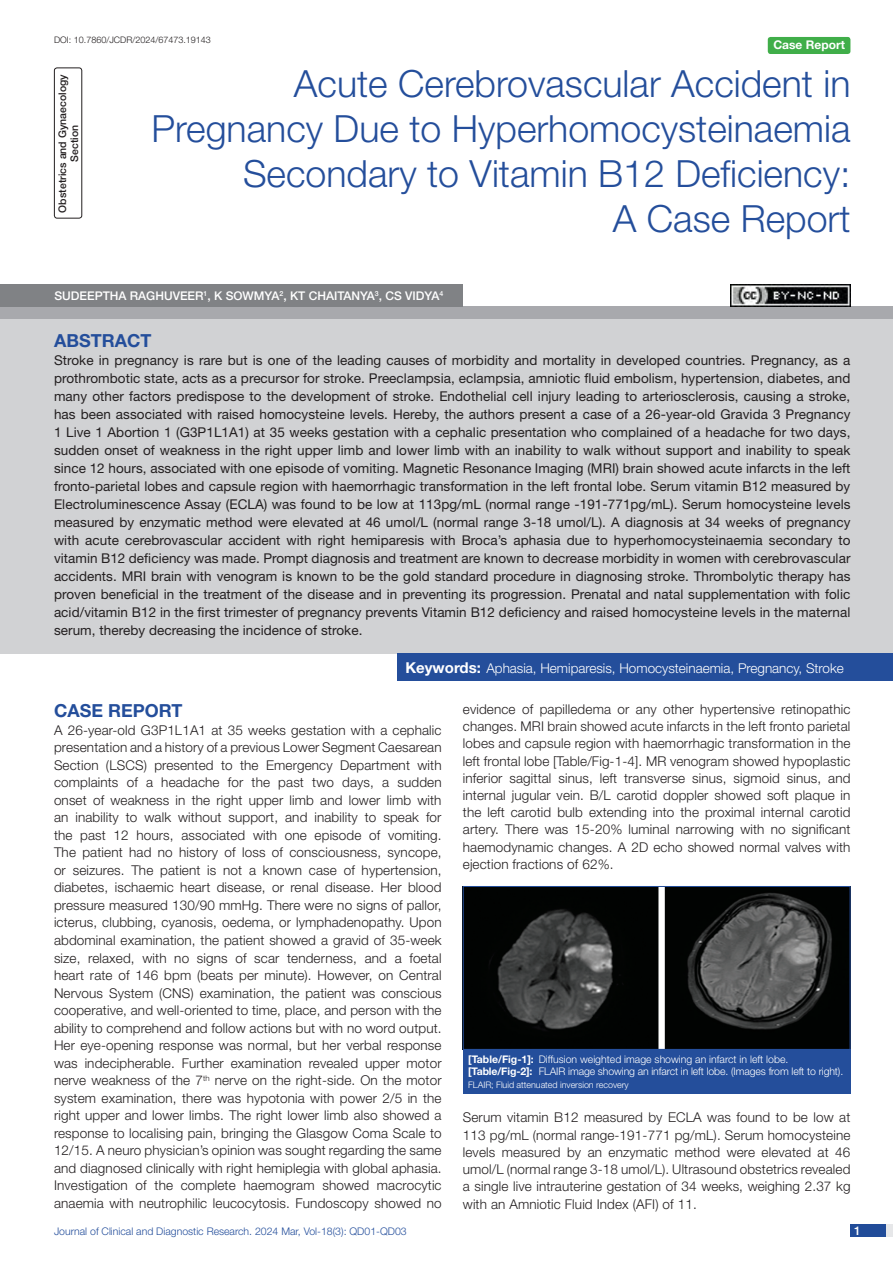
<style>
.page{position:relative;width:893px;height:1263px;background:#fff}
.page>*{position:absolute;margin:0;border:0;box-sizing:border-box;transform-origin:0 0}
.t1{font:300 37.5px/45px "Helvetica Neue";color:#244e9b;text-align:right}
.Heading{font:700 18px "Helvetica Neue";color:#244e9b}
.Abstract_head{font:700 18px "Helvetica Neue";color:#244e9b}
.Body_text{font:300 13.5px/17.5px "Helvetica Neue";letter-spacing:.01em;color:#231f20;text-align:justify}
.Abstract_Text{font:13.5px/18px "Helvetica Neue";letter-spacing:.005em;color:#231f20;text-align:justify}
.Key_words{font:300 13.5px "Helvetica Neue";color:#fff}
.Author{font:500 12px "Helvetica Neue";color:#fff}
.t2{font:700 12px "Helvetica Neue";color:#fff}
.TABLE_FIG{font:300 10.5px "Helvetica Neue";letter-spacing:-.01em;color:#fff}
.t3{font:300 10.5px "Helvetica Neue";color:#244e9b}
.section{font:500 10.5px/12px "Helvetica Neue";color:#231f20;text-align:center}
.TABLE_FIG-2{font:300 9px "Helvetica Neue";letter-spacing:-.005em;color:#fff}
.DOI{font:300 9px "Helvetica Neue";color:#231f20}
.s1{font-weight:700;font-size:15px}
.s2{font-weight:700}
</style>
<div class="page">
<div style="left:850px;top:1224px;width:43px;height:13px;background:#e6e7e9"></div>
<div style="left:850px;top:1224px;width:35px;height:13px;background:#214c99"></div>
<div style="left:54px;top:68px;width:28px;height:151px;border:1px solid #231f20;border-radius:3px"></div>
<div style="left:768px;top:37px;width:82px;height:17px;background:#40ae49;border-radius:3px"></div>
<div style="left:0;top:307px;width:893px;height:12px;background:#a8a9ad"></div>
<div style="left:0;top:284px;width:463px;height:23px;background:#808285"></div>
<div style="left:0;top:319px;width:893px;height:334px;background:#d1d2d4"></div>
<div style="left:397px;top:653px;width:496px;height:28px;background:#244e9b"></div>
<img style="left:465px;top:888px;width:383px;height:160px">
<div style="left:463px;top:886px;width:387px;height:164px;border:1px solid #244e9b"></div>
<div style="left:463px;top:1049px;width:387px;height:44px;background:#244e9b"></div>
<img style="left:730px;top:284px;width:120px;height:23px">
<p class="DOI" style="left:54px;top:35px;width:158px">DOI: 10.7860/JCDR/2024/67473.19143</p>
<p class="section" style="left:56px;top:212px;width:139px;rotate:-90deg">OBSTETRICS AND GYNAECOLOGY<br>SECTION</p>
<p class="t1" style="left:152px;top:60px;width:700px">Acute Cerebrovascular Accident in<br>Pregnancy Due to Hyperhomocysteinaemia<br>Secondary to Vitamin B12 Deficiency:<br>A Case Report</p>
<p class="t2" style="left:773px;top:37px;width:73px">Case Report</p>
<p class="Author" style="left:54px;top:289px;width:390px">SUDEEPTHA RAG HUVEER<sup>1</sup>, K SOWMYA<sup>2</sup>, KT CHAITANYA<sup>3</sup>, CS VIDYA<sup>4</sup></p>
<p class="Abstract_head" style="left:54px;top:329px;width:99px">ABSTRACT</p>
<p class="Abstract_Text" style="left:54px;top:351px;width:798px">Stroke in pregnancy is rare but is one of the leading causes of morbidity and mortality in developed countries. Pregnancy, as a prothrombotic state, acts as a precursor for stroke. Preeclampsia, eclampsia, amniotic fluid embolism, hypertension, diabetes, and many other factors predispose to the development of stroke. Endothelial cell injury leading to arteriosclerosis, causing a stroke, has been associated with raised homocysteine levels. Hereby, the authors present a case of a 26-year-old Gravida 3 Pregnancy 1 Live 1 Abortion 1 (G3P1L1A1) at 35 weeks gestation with a cephalic presentation who complained of a headache for two days, sudden onset of weakness in the right upper limb and lower limb with an inability to walk without support and inability to speak since 12 hours, associated with one episode of vomiting. Magnetic Resonance Imaging (MRI) brain showed acute infarcts in the left fronto-parietal lobes and capsule region with haemorrhagic transformation in the left frontal lobe. Serum vitamin B12 measured by Electroluminescence Assay (ECLA) was found to be low at 113pg/mL (normal range -191-771pg/mL). Serum homocysteine levels measured by enzymatic method were elevated at 46 umol/L (normal range 3-18 umol/L). A diagnosis at 34 weeks of pregnancy with acute cerebrovascular accident with right hemiparesis with Broca’s aphasia due to hyperhomocysteinaemia secondary to vitamin B12 deficiency was made. Prompt diagnosis and treatment are known to decrease morbidity in women with cerebrovascular accidents. MRI brain with venogram is known to be the gold standard procedure in diagnosing stroke. Thrombolytic therapy has proven beneficial in the treatment of the disease and in preventing its progression. Prenatal and natal supplementation with folic acid/vitamin B12 in the first trimester of pregnancy prevents Vitamin B12 deficiency and raised homocysteine levels in the maternal serum, thereby decreasing the incidence of stroke.</p>
<p class="Key_words" style="left:405px;top:660px;width:440px"><span class="s1">Keywords:</span> Aphasia, Hemiparesis, Homocysteinaemia, Pregnancy, Stroke</p>
<p class="Heading" style="left:54px;top:700px;width:130px">CASE REPORT</p>
<p class="Body_text" style="left:54px;top:721px;width:389px">A 26-year-old G3P1L1A1 at 35 weeks gestation with a cephalic presentation and a history of a previous Lower Segment Caesarean Section (LSCS) presented to the Emergency Department with complaints of a headache for the past two days, a sudden onset of weakness in the right upper limb and lower limb with an inability to walk without support, and inability to speak for the past 12 hours, associated with one episode of vomiting.<br>The patient had no history of loss of consciousness, syncope, or seizures. The patient is not a known case of hypertension, diabetes, ischaemic heart disease, or renal disease. Her blood pressure measured 130/90 mmHg. There were no signs of pallor, icterus, clubbing, cyanosis, oedema, or lymphadenopathy. Upon abdominal examination, the patient showed a gravid of 35-week size, relaxed, with no signs of scar tenderness, and a foetal heart rate of 146 bpm (beats per minute). However, on Central Nervous System (CNS) examination, the patient was conscious cooperative, and well-oriented to time, place, and person with the ability to comprehend and follow actions but with no word output.<br>Her eye-opening response was normal, but her verbal response was indecipherable. Further examination revealed upper motor nerve weakness of the 7<sup>th</sup> nerve on the right-side. On the motor system examination, there was hypotonia with power 2/5 in the right upper and lower limbs. The right lower limb also showed a response to localising pain, bringing the Glasgow Coma Scale to 12/15. A neuro physician’s opinion was sought regarding the same and diagnosed clinically with right hemiplegia with global aphasia.<br>Investigation of the complete haemogram showed macrocytic anaemia with neutrophilic leucocytosis. Fundoscopy showed no</p>
<p class="Body_text" style="left:463px;top:700px;width:389px">evidence of papilledema or any other hypertensive retinopathic changes. MRI brain showed acute infarcts in the left fronto parietal lobes and capsule region with haemorrhagic transformation in the left frontal lobe [Table/Fig-1-4]. MR venogram showed hypoplastic inferior sagittal sinus, left transverse sinus, sigmoid sinus, and internal jugular vein. B/L carotid doppler showed soft plaque in the left carotid bulb extending into the proximal internal carotid artery. There was 15-20% luminal narrowing with no significant haemodynamic changes. A 2D echo showed normal valves with ejection fractions of 62%.</p>
<p class="TABLE_FIG" style="left:468px;top:1052px;width:322px"><span class="s2">[Table/Fig-1]:</span> Diffusion weighted image showing an infarct in left lobe.</p>
<p class="TABLE_FIG" style="left:468px;top:1065px;width:377px"><span class="s2">[Table/Fig-2]:</span> FLAIR image showing an infarct in left lobe. (Images from left to right).</p>
<p class="TABLE_FIG-2" style="left:468px;top:1079px;width:162px">FLAIR; Fluid attenuated inversion recovery</p>
<p class="Body_text" style="left:463px;top:1108px;width:389px">Serum vitamin B12 measured by ECLA was found to be low at 113 pg/mL (normal range-191-771 pg/mL). Serum homocysteine levels measured by an enzymatic method were elevated at 46 umol/L (normal range 3-18 umol/L). Ultrasound obstetrics revealed a single live intrauterine gestation of 34 weeks, weighing 2.37 kg with an Amniotic Fluid Index (AFI) of 11.</p>
<p class="t3" style="left:54px;top:1225px;width:354px">Journal of Clinical and Diagnostic Research. 2024 Mar, Vol-18(3): QD01-QD03</p>
<p class="Author" style="left:854px;top:1223px;width:8px">1</p>
</div>
